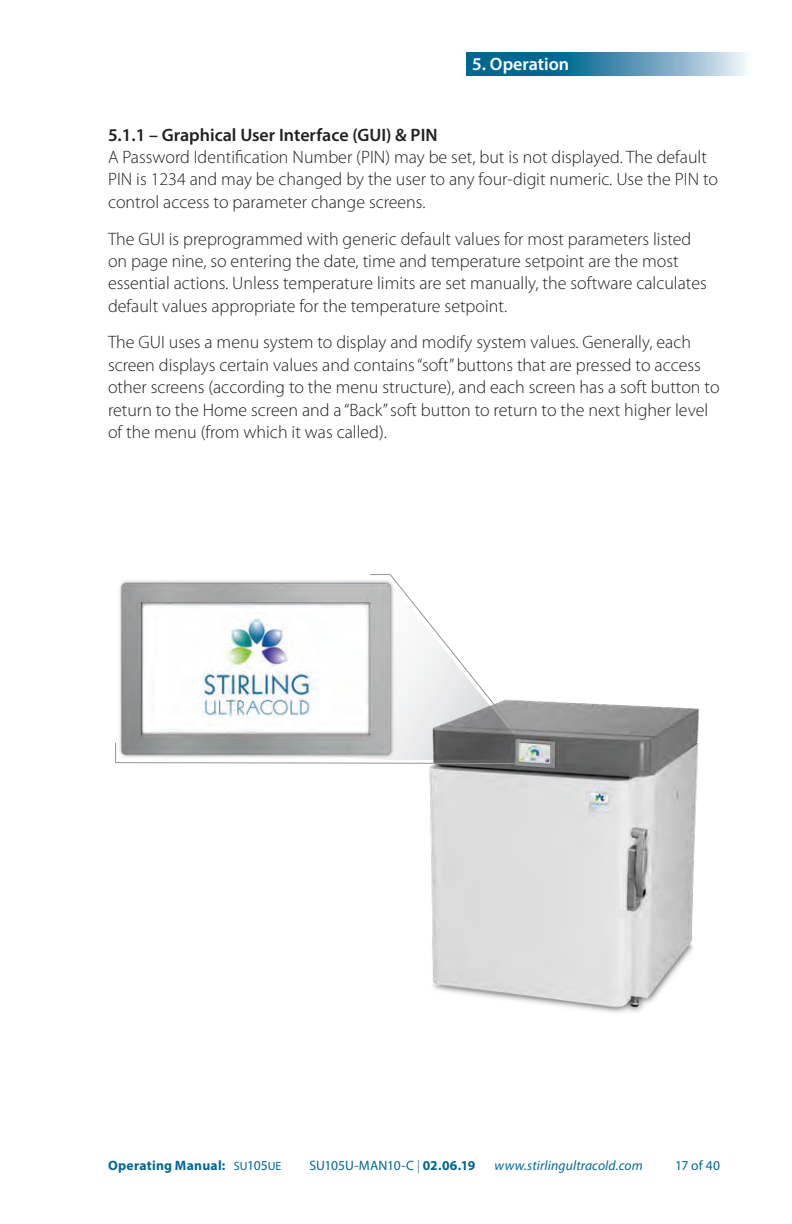
<style>
.page{position:relative;width:792px;height:1224px;background:#fff}
.page>*{position:absolute;margin:0;border:0;box-sizing:border-box;transform-origin:0 0}
.Body_Text{font:300 18px/22.4px "Myriad Pro";color:#231f20}
.Body_Text-2{font:600 18px "Myriad Pro";color:#231f20}
.Body_Text-3{font:600 18px "Myriad Pro";color:#fff}
.t1{font:13.6px "Myriad Pro";letter-spacing:-.005em;color:#006890}
.t2{font:italic 13.6px "Myriad Pro";letter-spacing:.01em;color:#006890}
.t3{font:700 13.6px "Myriad Pro";letter-spacing:.02em;color:#006890}
.s1{font-weight:400;font-size:12px}
.s2{font-weight:400}
.s3{font-weight:300}
.s4{font-weight:700}
</style>
<div class="page">
<svg style="left:467px;top:53px;width:278px;height:23px;background:#4b91b0"></svg>
<img style="left:429px;top:700px;width:270px;height:313px">
<svg style="left:115px;top:574px;width:404px;height:191px"></svg>
<p class="Body_Text-3" style="left:472px;top:52px;width:98px">5. Operation</p>
<p class="Body_Text-2" style="left:108px;top:123px;width:331px">5.1.1 – Graphical User Interface (GUI) &amp; PIN</p>
<p class="Body_Text" style="left:108px;top:146px;width:612px">A Password Identification Number (PIN) may be set, but is not displayed. The default<br>PIN is 1234 and may be changed by the user to any four-digit numeric. Use the PIN to control access to parameter change screens.</p>
<p class="Body_Text" style="left:108px;top:228px;width:600px">The GUI is preprogrammed with generic default values for most parameters listed on page nine, so entering the date, time and temperature setpoint are the most essential actions. Unless temperature limits are set manually, the software calculates default values appropriate for the temperature setpoint.</p>
<p class="Body_Text" style="left:108px;top:332px;width:613px">The GUI uses a menu system to display and modify system values. Generally, each screen displays certain values and contains “soft” buttons that are pressed to access other screens (according to the menu structure), and each screen has a soft button to return to the Home screen and a “Back” soft button to return to the next higher level of the menu (from which it was called).</p>
<p class="t3" style="left:108px;top:1157px;width:175px">Operating Manual: <span class="s1">SU</span><span class="s2">105</span><span class="s1">UE</span></p>
<p class="t1" style="left:310px;top:1157px;width:167px">SU105U-MAN10-C <span class="s3">|</span> <span class="s4">02.06.19</span></p>
<p class="t2" style="left:495px;top:1157px;width:150px">www.stirlingultracold.com</p>
<p class="t1" style="left:675px;top:1157px;width:46px">17 of 40</p>
</div>
